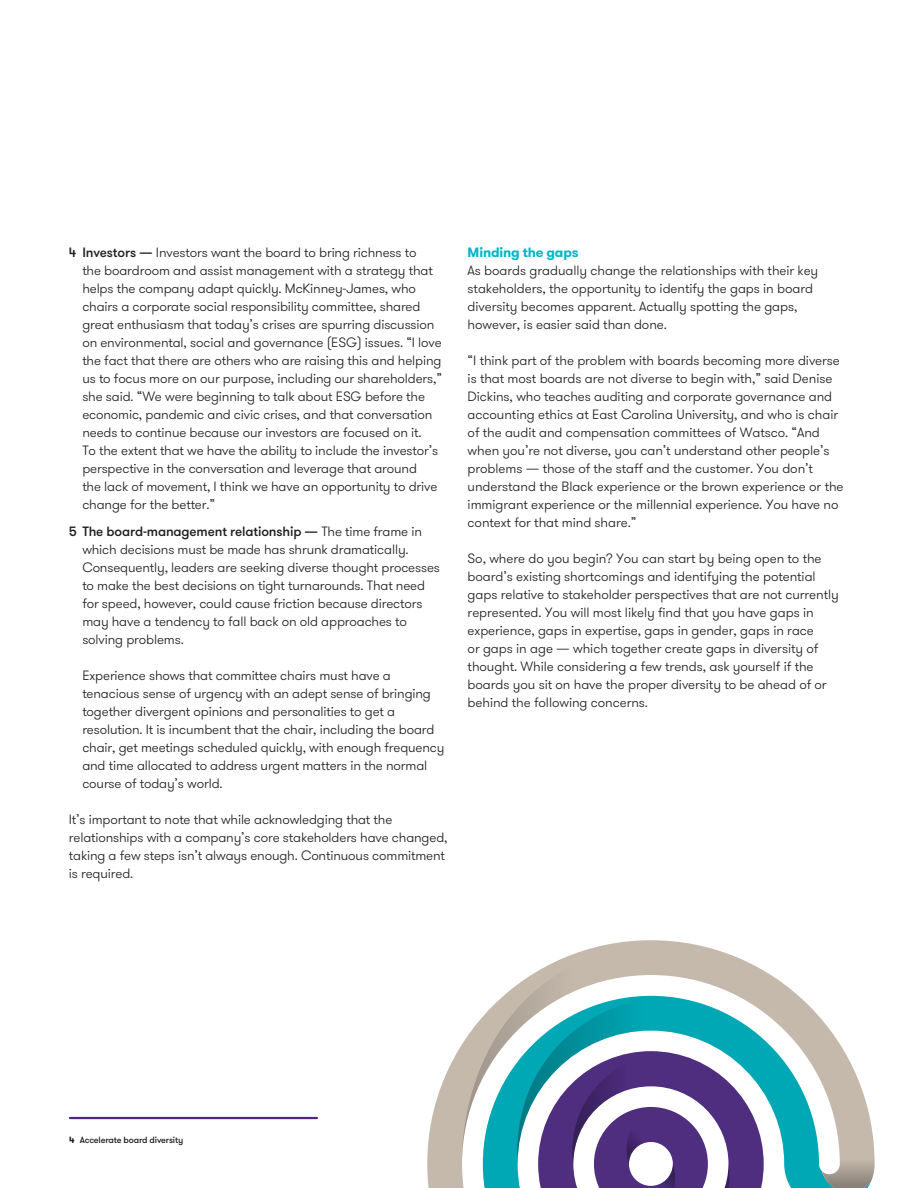
<style>
.page{position:relative;width:918px;height:1188px;background:#fff}
.page>*{position:absolute;margin:0;border:0;box-sizing:border-box;transform-origin:0 0}
._11_Body_text{font:300 13.5px/18px "GT Walsheim";letter-spacing:-.01em;color:#231f20}
._05_Subheading{font:700 13.5px "GT Walsheim";letter-spacing:-.01em;color:#00b6c8}
.t1{font:500 9px "GT Walsheim";letter-spacing:-.015em;color:#231f20}
.s1{font-weight:500}
.s2{font-weight:700}
</style>
<div class="page">
<hr style="left:70px;top:1117px;width:247px;height:2px;background:#4e2582">
<svg style="left:427px;top:971px;width:448px;height:217px"></svg>
<svg style="left:822px;top:1153px;width:53px;height:35px"></svg>
<svg style="left:462px;top:940px;width:302px;height:248px"></svg>
<p class="_11_Body_text" style="left:82px;top:244px;width:361px;text-indent:-14px"><span class="s1">4 Investors —</span> Investors want the board to bring richness to<br>the boardroom and assist management with a strategy that helps the company adapt quickly. McKinney-James, who chairs a corporate social responsibility committee, shared great enthusiasm that today’s crises are spurring discussion on environmental, social and governance (ESG) issues. “I love the fact that there are others who are raising this and helping us to focus more on our purpose, including our shareholders,” she said. “We were beginning to talk about ESG before the economic, pandemic and civic crises, and that conversation needs to continue because our investors are focused on it.<br>To the extent that we have the ability to include the investor’s perspective in the conversation and leverage that around<br>the lack of movement, I think we have an opportunity to drive change for the better.”</p>
<p class="_11_Body_text" style="left:82px;top:523px;width:359px;text-indent:-14px"><span class="s1">5 The board-management relationship —</span> The time frame in which decisions must be made has shrunk dramatically.<br>Consequently, leaders are seeking diverse thought processes to make the best decisions on tight turnarounds. That need for speed, however, could cause friction because directors may have a tendency to fall back on old approaches to solving problems.</p>
<p class="_11_Body_text" style="left:82px;top:667px;width:364px">Experience shows that committee chairs must have a tenacious sense of urgency with an adept sense of bringing together divergent opinions and personalities to get a resolution. It is incumbent that the chair, including the board chair, get meetings scheduled quickly, with enough frequency and time allocated to address urgent matters in the normal course of today’s world.</p>
<p class="_11_Body_text" style="left:69px;top:811px;width:380px">It’s important to note that while acknowledging that the relationships with a company’s core stakeholders have changed, taking a few steps isn’t always enough. Continuous commitment is required.</p>
<p class="_05_Subheading" style="left:468px;top:244px;width:113px">Minding the gaps</p>
<p class="_11_Body_text" style="left:468px;top:262px;width:352px">As boards gradually change the relationships with their key stakeholders, the opportunity to identify the gaps in board diversity becomes apparent. Actually spotting the gaps, however, is easier said than done.</p>
<p class="_11_Body_text" style="left:468px;top:352px;width:377px">“I think part of the problem with boards becoming more diverse is that most boards are not diverse to begin with,” said Denise Dickins, who teaches auditing and corporate governance and accounting ethics at East Carolina University, and who is chair of the audit and compensation committees of Watsco. “And when you’re not diverse, you can’t understand other people’s problems — those of the staff and the customer. You don’t understand the Black experience or the brown experience or the immigrant experience or the millennial experience. You have no context for that mind share.”</p>
<p class="_11_Body_text" style="left:468px;top:550px;width:373px">So, where do you begin? You can start by being open to the board’s existing shortcomings and identifying the potential gaps relative to stakeholder perspectives that are not currently represented. You will most likely find that you have gaps in experience, gaps in expertise, gaps in gender, gaps in race<br>or gaps in age — which together create gaps in diversity of thought. While considering a few trends, ask yourself if the boards you sit on have the proper diversity to be ahead of or behind the following concerns.</p>
<p class="t1" style="left:69px;top:1134px;width:116px"><span class="s2">4</span> Accelerate board diversity</p>
</div>
